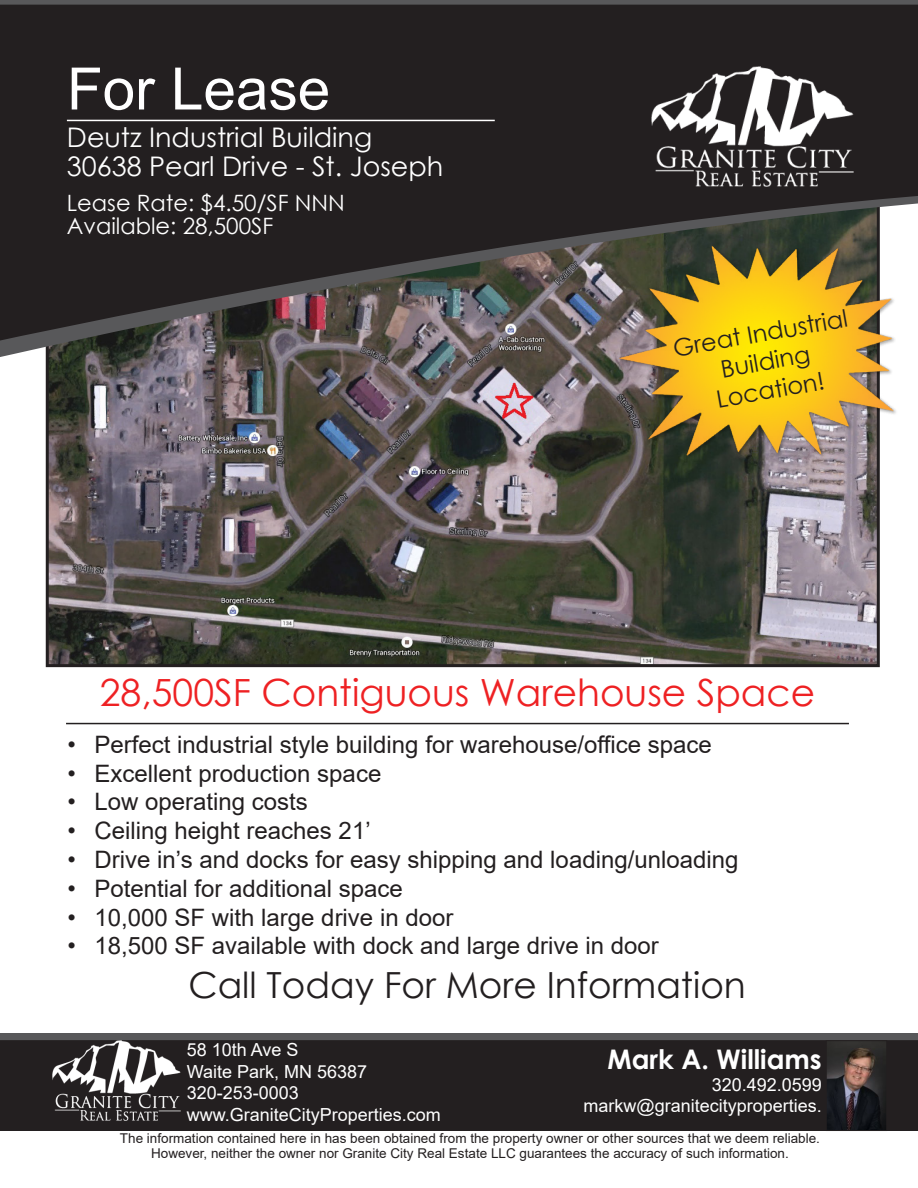
<style>
.page{position:relative;width:918px;height:1188px;background:#fff}
.page>*{position:absolute;margin:0;border:0;box-sizing:border-box;transform-origin:0 0}
.t1{font:58.5px "Arial";color:#fff}
.t2{font:37.5px "Century Gothic";color:#ee2123}
.t3{font:36px "Century Gothic";color:#231f20}
.t4{font:27px "Century Gothic";color:#fff}
.t5{font:700 27px "Century Gothic";color:#fff}
.t6{font:24px "Arial";color:#231f20}
.t7{font:24px/28.8px "Century Gothic";color:#231f20;text-align:center}
.t8{font:22.5px "Century Gothic";color:#fff}
.t9{font:18px/21.6px "Arial";color:#fff}
.t10{font:13.5px/15px "Arial";color:#231f20;text-align:center}
</style>
<div class="page">
<img style="left:50px;top:407px;width:826px;height:256px">
<img style="left:45px;top:387px;width:569px;height:20px">
<svg style="left:0;top:0;width:918px;height:387px;background:#363233"></svg>
<img style="left:652px;top:67px;width:202px;height:120px">
<hr style="left:67px;top:120px;width:428px;height:1px;background:#fff">
<img style="left:614px;top:240px;width:288px;height:221px">
<hr style="left:66px;top:723px;width:783px;height:1px;background:#231f20">
<div style="left:0;top:1034px;width:918px;height:97px;background:#58585a"></div>
<div style="left:0;top:1040px;width:918px;height:91px;background:#231f20"></div>
<img style="left:53px;top:1040px;width:128px;height:80px">
<img style="left:828px;top:1042px;width:57px;height:87px">
<div style="left:826px;top:1040px;width:61px;height:91px;border:1px solid #231f20"></div>
<p class="t1" style="left:67px;top:49px;width:265px">For Lease</p>
<p class="t4" style="left:67px;top:119px;width:307px">Deutz Industrial Building</p>
<p class="t4" style="left:67px;top:147px;width:378px">30638 Pearl Drive - St. Joseph</p>
<p class="t8" style="left:67px;top:187px;width:279px">Lease Rate: $4.50/SF NNN</p>
<p class="t8" style="left:67px;top:210px;width:208px">Available: 28,500SF</p>
<p class="t7" style="left:671px;top:334px;width:178px;rotate:-10deg">Great Industrial<br>Building<br>Location!</p>
<p class="t2" style="left:100px;top:666px;width:717px">28,500SF Contiguous Warehouse Space</p>
<p class="t6" style="left:68px;top:728px;width:646px">• Perfect industrial style building for warehouse/office space</p>
<p class="t6" style="left:68px;top:757px;width:315px">• Excellent production space</p>
<p class="t6" style="left:68px;top:785px;width:242px">• Low operating costs</p>
<p class="t6" style="left:68px;top:814px;width:305px">• Ceiling height reaches 21’</p>
<p class="t6" style="left:68px;top:843px;width:672px">• Drive in’s and docks for easy shipping and loading/unloading</p>
<p class="t6" style="left:68px;top:872px;width:337px">• Potential for additional space</p>
<p class="t6" style="left:68px;top:901px;width:387px">• 10,000 SF with large drive in door</p>
<p class="t6" style="left:68px;top:929px;width:593px">• 18,500 SF available with dock and large drive in door</p>
<p class="t3" style="left:188px;top:960px;width:559px">Call Today For More Information</p>
<p class="t9" style="left:187px;top:1039px;width:113px">58 10th Ave S</p>
<p class="t9" style="left:187px;top:1061px;width:256px">Waite Park, MN 56387<br>320-253-0003 www.GraniteCityProperties.com</p>
<p class="t5" style="left:607px;top:1039px;width:216px">Mark A. Williams</p>
<p class="t9" style="left:712px;top:1074px;width:112px">320.492.0599</p>
<p class="t9" style="left:583px;top:1095px;width:240px">markw@granitecityproperties.</p>
<p class="t10" style="left:120px;top:1131px;width:702px">The information contained here in has been obtained from the property owner or other sources that we deem reliable.<br>However, neither the owner nor Granite City Real Estate LLC guarantees the accuracy of such information.</p>
</div>
